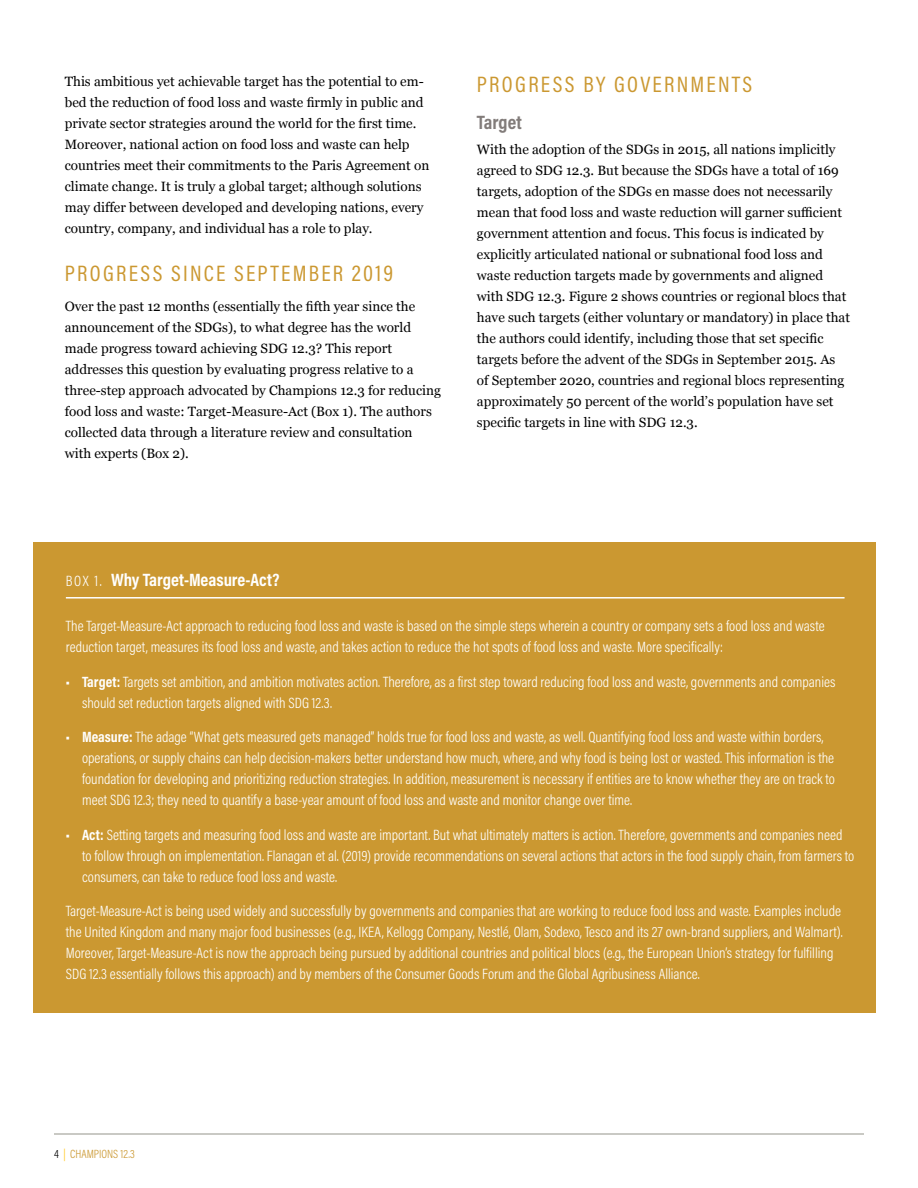
<style>
.page{position:relative;width:918px;height:1188px;background:#fff}
.page>*{position:absolute;margin:0;border:0;box-sizing:border-box;transform-origin:0 0}
.t1{font:22.5px "Acumin Pro Cond";letter-spacing:.1em;color:#cb9831}
.t2{font:700 19.5px "Acumin Pro Cond";color:#827c7a}
.t3{font:700 18px "Acumin Pro Cond";color:#fff}
.t4{font:300 15px/21px "Acumin Pro Cond";color:#fff}
.t5{font:13.5px/21px "Georgia";color:#000}
.t6{font:300 12px "Acumin Pro Cond";color:#cb9831}
.s1{font-weight:300;font-size:15px}
.s2{font-weight:700}
.s3{color:#000}
.s4{color:#ffc40c}
</style>
<div class="page">
<hr style="left:54px;top:1134px;width:810px;height:1px;background:#94948b">
<div style="left:33px;top:542px;width:843px;height:471px;background:#cb9831"></div>
<hr style="left:66px;top:597px;width:779px;height:2px;background:#fff">
<p class="t5" style="left:65px;top:70px;width:366px">This ambitious yet achievable target has the potential to em&shy;bed the reduction of food loss and waste firmly in public and private sector strategies around the world for the first time.<br>Moreover, national action on food loss and waste can help countries meet their commitments to the Paris Agreement on climate change. It is truly a global target; although solutions may differ between developed and developing nations, every country, company, and individual has a role to play.</p>
<h1 class="t1" style="left:65px;top:259px;width:330px">PROGRESS SINCE SEPTEMBER 2019</h1>
<p class="t5" style="left:65px;top:295px;width:378px">Over the past 12 months (essentially the fifth year since the announcement of the SDGs), to what degree has the world made progress toward achieving SDG 12.3? This report addresses this question by evaluating progress relative to a three-step approach advocated by Champions 12.3 for reducing food loss and waste: Target-Measure-Act (Box 1). The authors collected data through a literature review and consultation with experts (Box 2).</p>
<h1 class="t1" style="left:477px;top:70px;width:277px">PROGRESS BY GOVERNMENTS</h1>
<h2 class="t2" style="left:477px;top:109px;width:46px">Target</h2>
<p class="t5" style="left:477px;top:138px;width:375px">With the adoption of the SDGs in 2015, all nations implicitly agreed to SDG 12.3. But because the SDGs have a total of 169 targets, adoption of the SDGs en masse does not necessarily mean that food loss and waste reduction will garner sufficient government attention and focus. This focus is indicated by explicitly articulated national or subnational food loss and waste reduction targets made by governments and aligned with SDG 12.3. Figure 2 shows countries or regional blocs that have such targets (either voluntary or mandatory) in place that the authors could identify, including those that set specific targets before the advent of the SDGs in September 2015. As of September 2020, countries and regional blocs representing approximately 50 percent of the world’s population have set specific targets in line with SDG 12.3.</p>
<p class="t3" style="left:66px;top:568px;width:215px"><span class="s1">BOX 1.</span> Why Target-Measure-Act?</p>
<p class="t4" style="left:66px;top:615px;width:760px">The Target-Measure-Act approach to reducing food loss and waste is based on the simple steps wherein a country or company sets a food loss and waste reduction target, measures its food loss and waste, and takes action to reduce the hot spots of food loss and waste. More specifically:</p>
<p class="t4" style="left:82px;top:671px;width:755px;text-indent:-16px"><span class="s2">• Target:</span> Targets set ambition, and ambition motivates action. Therefore, as a first step toward reducing food loss and waste, governments and companies should set reduction targets aligned with SDG 12.3.</p>
<p class="t4" style="left:82px;top:726px;width:754px;text-indent:-16px"><span class="s2">• Measure:</span> The adage “What gets measured gets managed” holds true for food loss and waste, as well. Quantifying food loss and waste within borders, operations, or supply chains can help decision-makers better understand how much, where, and why food is being lost or wasted. This information is the foundation for developing and prioritizing reduction strategies. In addition, measurement is necessary if entities are to know whether they are on track to meet SDG 12.3; they need to quantify a base-year amount of food loss and waste and monitor change over time.</p>
<p class="t4" style="left:82px;top:824px;width:774px;text-indent:-16px"><span class="s2">• Act:</span> Setting targets and measuring food loss and waste are important. But what ultimately matters is action. Therefore, governments and companies need to follow through on implementation. Flanagan et al. (2019) provide recommendations on several actions that actors in the food supply chain, from farmers to consumers, can take to reduce food loss and waste.</p>
<p class="t4" style="left:66px;top:900px;width:778px">Target-Measure-Act is being used widely and successfully by governments and companies that are working to reduce food loss and waste. Examples include the United Kingdom and many major food businesses (e.g., IKEA, Kellogg Company, Nestlé, Olam, Sodexo, Tesco and its 27 own-brand suppliers, and Walmart).<br>Moreover, Target-Measure-Act is now the approach being pursued by additional countries and political blocs (e.g., the European Union’s strategy for fulfilling SDG 12.3 essentially follows this approach) and by members of the Consumer Goods Forum and the Global Agribusiness Alliance.</p>
<p class="t6" style="left:54px;top:1146px;width:82px"><span class="s3">4</span> <span class="s4">|</span> CHAMPIONS 12.3</p>
</div>
